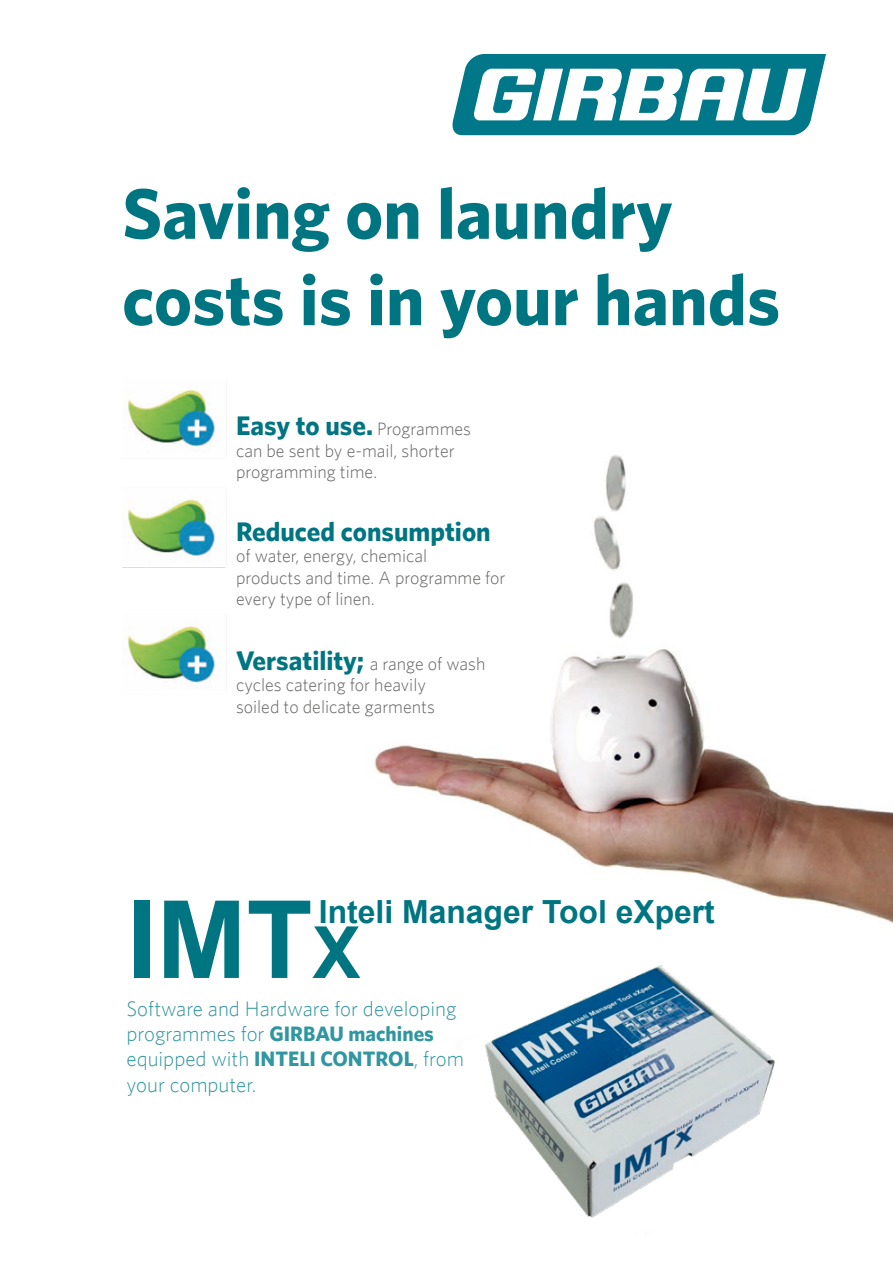
<style>
.page{position:relative;width:893px;height:1263px;background:#fff}
.page>*{position:absolute;margin:0;border:0;box-sizing:border-box;transform-origin:0 0}
.t1{font:700 108px "Arial";color:#007582}
.t2{font:700 72px/86.4px "Whitney";color:#007582}
.t3{font:700 31.8px "Arial";color:#007582}
.t4{font:700 27px "Whitney";color:#007582}
.t5{font:300 21px/25.2px "Whitney";color:#3096a0}
.t6{font:300 18px/21.6px "Whitney";color:#646463}
.s1{font-weight:300;font-size:18px;color:#646463}
.s2{font-size:72px}
.s3{font-weight:700}
</style>
<div class="page">
<img style="left:122px;top:390px;width:104px;height:298px">
<img style="left:374px;top:455px;width:519px;height:468px">
<img style="left:485px;top:965px;width:290px;height:253px">
<svg style="left:452px;top:54px;width:374px;height:81px"></svg>
<h2 class="t2" style="left:122px;top:168px;width:660px">Saving on laundry costs is in your hands</h2>
<h3 class="t4" style="left:236px;top:409px;width:236px">Easy to use. <span class="s1">Programmes</span></h3>
<p class="t6" style="left:236px;top:439px;width:220px">can be sent by e-mail, shorter programming time.</p>
<h3 class="t4" style="left:236px;top:515px;width:256px">Reduced consumption</h3>
<p class="t6" style="left:236px;top:545px;width:271px">of water, energy, chemical<br>products and time. A programme for every type of linen.</p>
<h3 class="t4" style="left:236px;top:644px;width:251px">Versatility; <span class="s1">a range of wash</span></h3>
<p class="t6" style="left:236px;top:674px;width:200px">cycles catering for heavily soiled to delicate garments</p>
<h3 class="t3" style="left:319px;top:889px;width:397px">Inteli Manager Tool eXpert</h3>
<h1 class="t1" style="left:126px;top:864px;width:235px">IMT<span class="s2">X</span></h1>
<p class="t5" style="left:126px;top:996px;width:339px">Software and Hardware for developing programmes for <span class="s3">GIRBAU machines </span>equipped with <span class="s3">INTELI CONTROL</span>, from your computer.</p>
</div>
